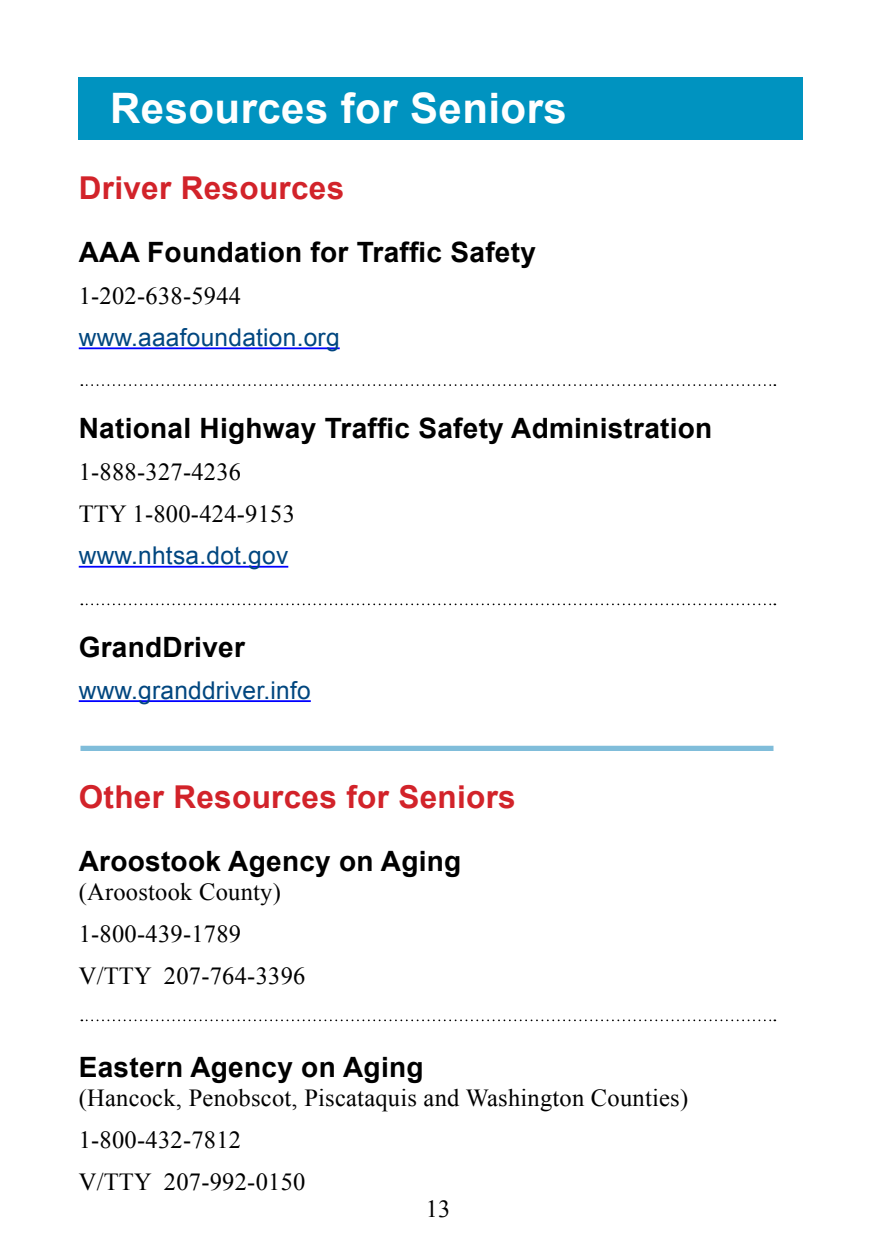
<style>
.page{position:relative;width:882px;height:1260px;background:#fff}
.page>*{position:absolute;margin:0;border:0;box-sizing:border-box;transform-origin:0 0}
.t1{font:700 42px "Arial";letter-spacing:.01em;color:#fff}
.t2{font:700 31.5px "Arial";letter-spacing:.01em;color:#d2232a}
.t3{font:700 28px "Arial";letter-spacing:.01em;color:#000}
.t4{font:24.5px/42px "Times New Roman";letter-spacing:.01em;color:#000}
.t5{font:24.5px "Arial";letter-spacing:.01em;color:#00467f}
</style>
<div class="page">
<div style="left:79px;top:77px;width:724px;height:62px;background:#0093c0"></div>
<hr style="left:79px;top:347px;width:261px;height:2px;background:#00f">
<hr style="left:79px;top:566px;width:209px;height:2px;background:#00f">
<hr style="left:79px;top:700px;width:232px;height:2px;background:#00f">
<svg style="left:81px;top:384px;width:694px;height:2px"></svg>
<svg style="left:81px;top:603px;width:694px;height:2px"></svg>
<svg style="left:81px;top:1019px;width:694px;height:2px"></svg>
<div style="left:80px;top:746px;width:694px;height:5px;background:#80bdda"></div>
<h1 class="t1" style="left:110px;top:81px;width:458px">Resources for Seniors</h1>
<p class="t2" style="left:79px;top:167px;width:267px">Driver Resources</p>
<p class="t3" style="left:79px;top:233px;width:459px">AAA Foundation for Traffic Safety</p>
<p class="t4" style="left:79px;top:274px;width:164px">1-202-638-5944</p>
<p class="t5" style="left:79px;top:321px;width:262px">www.aaafoundation.org</p>
<p class="t3" style="left:79px;top:410px;width:635px">National Highway Traffic Safety Administration</p>
<p class="t4" style="left:79px;top:451px;width:218px">1-888-327-4236<br>TTY 1-800-424-9153</p>
<p class="t5" style="left:79px;top:539px;width:211px">www.nhtsa.dot.gov</p>
<p class="t3" style="left:79px;top:628px;width:168px">GrandDriver</p>
<p class="t5" style="left:79px;top:674px;width:234px">www.granddriver.info</p>
<p class="t2" style="left:79px;top:776px;width:439px">Other Resources for Seniors</p>
<p class="t3" style="left:79px;top:842px;width:384px">Aroostook Agency on Aging</p>
<p class="t4" style="left:79px;top:871px;width:228px">(Aroostook County)<br>1-800-439-1789<br>V/TTY 207-764-3396</p>
<p class="t3" style="left:79px;top:1048px;width:346px">Eastern Agency on Aging</p>
<p class="t4" style="left:79px;top:1076px;width:611px">(Hancock, Penobscot, Piscataquis and Washington Counties)<br>1-800-432-7812<br>V/TTY 207-992-0150</p>
<p class="t4" style="left:426px;top:1188px;width:26px">13</p>
</div>
